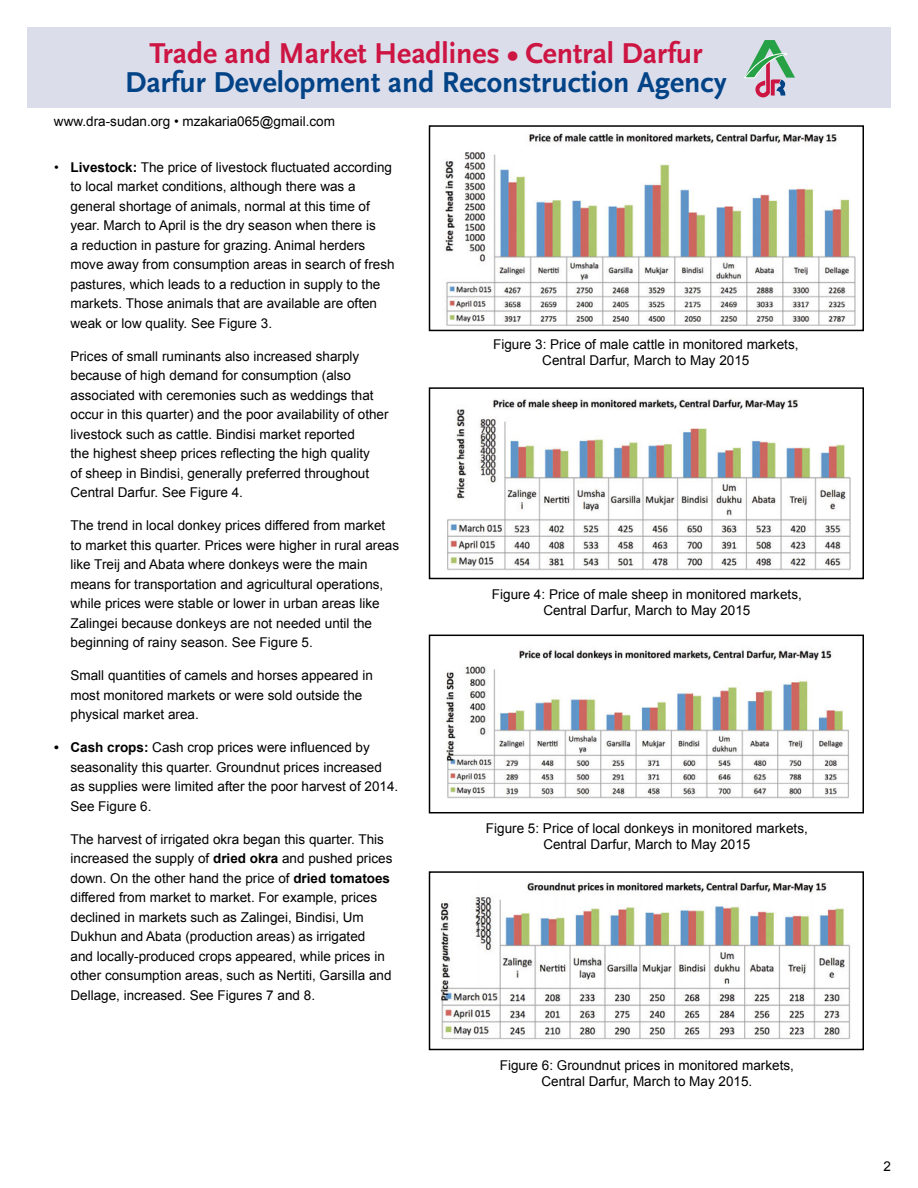
<style>
.page{position:relative;width:918px;height:1188px;background:#fff}
.page>*{position:absolute;margin:0;border:0;box-sizing:border-box;transform-origin:0 0}
.t1{font:700 30px "Scala Sans";color:#014386}
.t2{font:700 30px "Scala Sans";color:#cd1543}
.t3{font:13.5px/19.5px "Arial";color:#000}
.s1{font-weight:700}
</style>
<div class="page">
<div style="left:27px;top:27px;width:864px;height:81px;background:#dbddeb"></div>
<svg style="left:744px;top:40px;width:51px;height:58px"></svg>
<div style="left:429px;top:387px;width:435px;height:192px;border:2px solid #000"></div>
<div style="left:429px;top:635px;width:435px;height:178px;border:2px solid #000"></div>
<div style="left:429px;top:871px;width:435px;height:179px;border:2px solid #000"></div>
<div style="left:429px;top:125px;width:435px;height:206px;border:2px solid #000"></div>
<img style="left:445px;top:133px;width:411px;height:193px">
<img style="left:447px;top:398px;width:404px;height:172px">
<img style="left:446px;top:649px;width:403px;height:150px">
<img style="left:440px;top:882px;width:411px;height:158px">
<p class="t2" style="left:150px;top:37px;width:554px">Trade and Market Headlines • Central Darfur</p>
<p class="t1" style="left:125px;top:66px;width:603px">Darfur Development and Reconstruction Agency</p>
<p class="t3" style="left:54px;top:112px;width:283px">www.dra-sudan.org • mzakaria065@gmail.com</p>
<p class="t3" style="left:70px;top:157px;width:326px;text-indent:-16px">• <span class="s1">Livestock:</span> The price of livestock fluctuated according to local market conditions, although there was a general shortage of animals, normal at this time of year. March to April is the dry season when there is<br>a reduction in pasture for grazing. Animal herders move away from consumption areas in search of fresh pastures, which leads to a reduction in supply to the markets. Those animals that are available are often weak or low quality. See Figure 3.</p>
<p class="t3" style="left:70px;top:346px;width:320px">Prices of small ruminants also increased sharply because of high demand for consumption (also associated with ceremonies such as weddings that occur in this quarter) and the poor availability of other livestock such as cattle. Bindisi market reported<br>the highest sheep prices reflecting the high quality<br>of sheep in Bindisi, generally preferred throughout Central Darfur. See Figure 4.</p>
<p class="t3" style="left:70px;top:516px;width:330px">The trend in local donkey prices differed from market to market this quarter. Prices were higher in rural areas like Treij and Abata where donkeys were the main means for transportation and agricultural operations, while prices were stable or lower in urban areas like Zalingei because donkeys are not needed until the beginning of rainy season. See Figure 5.</p>
<p class="t3" style="left:70px;top:666px;width:304px">Small quantities of camels and horses appeared in most monitored markets or were sold outside the physical market area.</p>
<p class="t3" style="left:71px;top:738px;width:329px;text-indent:-17px"><span class="s1">• Cash crops:</span> Cash crop prices were influenced by seasonality this quarter. Groundnut prices increased as supplies were limited after the poor harvest of 2014.<br>See Figure 6.</p>
<p class="t3" style="left:70px;top:829px;width:323px">The harvest of irrigated okra began this quarter. This increased the supply of <span class="s1">dried okra</span> and pushed prices down. On the other hand the price of <span class="s1">dried tomatoes </span>differed from market to market. For example, prices declined in markets such as Zalingei, Bindisi, Um Dukhun and Abata (production areas) as irrigated<br>and locally-produced crops appeared, while prices in other consumption areas, such as Nertiti, Garsilla and Dellage, increased. See Figures 7 and 8.</p>
<p class="t3" style="left:493px;top:336px;width:307px;line-height:16.5px;text-align:center">Figure 3: Price of male cattle in monitored markets,<br>Central Darfur, March to May 2015</p>
<p class="t3" style="left:492px;top:586px;width:311px;line-height:16.5px;text-align:center">Figure 4: Price of male sheep in monitored markets,<br>Central Darfur, March to May 2015</p>
<p class="t3" style="left:486px;top:820px;width:323px;line-height:16.5px;text-align:center">Figure 5: Price of local donkeys in monitored markets,<br>Central Darfur, March to May 2015</p>
<p class="t3" style="left:500px;top:1057px;width:296px;line-height:16.5px;text-align:center">Figure 6: Groundnut prices in monitored markets,<br>Central Darfur, March to May 2015.</p>
<p class="t3" style="left:883px;top:1156px;width:9px">2</p>
</div>
